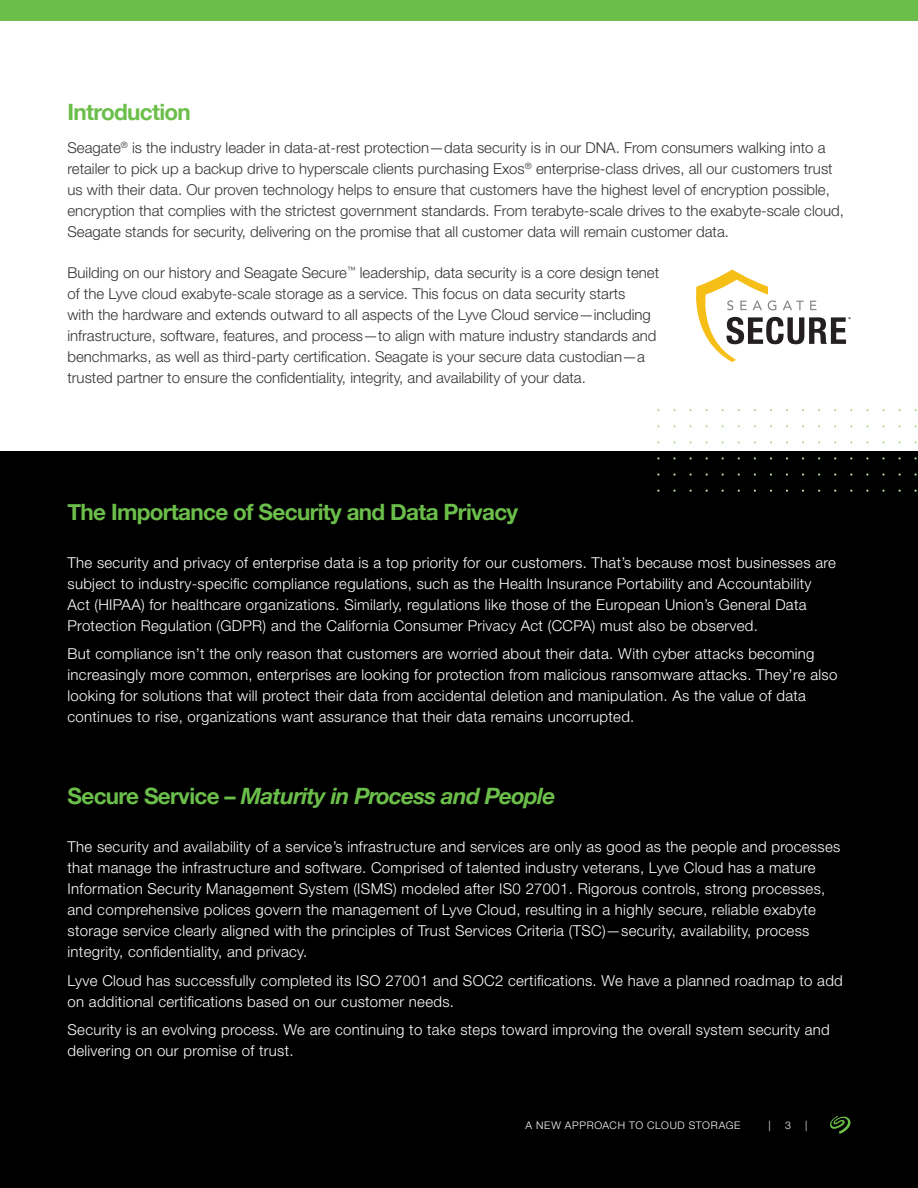
<style>
.page{position:relative;width:918px;height:1188px;background:#fff}
.page>*{position:absolute;margin:0;border:0;box-sizing:border-box;transform-origin:0 0}
.t1{font:700 22.5px "Helvetica Neue";letter-spacing:-.03em;color:#6bbe4a}
.t2{font:italic 700 22.5px "Helvetica Neue";letter-spacing:-.03em;color:#6bbe4a}
.t3{font:300 15px/21px "Helvetica Neue LT Std";letter-spacing:.02em;color:#fff}
.t4{font:300 15px/21px "Helvetica Neue LT Std";color:#333}
.t5{font:300 10.5px "Helvetica Neue LT Std";letter-spacing:.065em;color:#fff}
.s1{font-style:normal}
</style>
<div class="page">
<div style="left:0;top:451px;width:918px;height:737px;background:#000"></div>
<div style="left:0;top:0;width:918px;height:21px;background:#6bbe4a"></div>
<svg style="left:830px;top:1116px;width:21px;height:18px"></svg>
<svg style="left:696px;top:269px;width:150px;height:93px"></svg>
<h1 class="t1" style="left:68px;top:95px;width:125px">Introduction</h1>
<p class="t4" style="left:68px;top:137px;width:778px">Seagate<sup>®</sup> is the industry leader in data-at-rest protection—data security is in our DNA. From consumers walking into a retailer to pick up a backup drive to hyperscale clients purchasing Exos<sup>®</sup> enterprise-class drives, all our customers trust us with their data. Our proven technology helps to ensure that customers have the highest level of encryption possible, encryption that complies with the strictest government standards. From terabyte-scale drives to the exabyte-scale cloud, Seagate stands for security, delivering on the promise that all customer data will remain customer data.</p>
<p class="t4" style="left:67px;top:262px;width:593px">Building on our history and Seagate Secure<sup>™</sup> leadership, data security is a core design tenet of the Lyve cloud exabyte-scale storage as a service. This focus on data security starts<br>with the hardware and extends outward to all aspects of the Lyve Cloud service—including infrastructure, software, features, and process—to align with mature industry standards and benchmarks, as well as third-party certification. Seagate is your secure data custodian—a trusted partner to ensure the confidentiality, integrity, and availability of your data.</p>
<h1 class="t1" style="left:68px;top:494px;width:452px">The Importance of Security and Data Privacy</h1>
<p class="t3" style="left:68px;top:552px;width:770px">The security and privacy of enterprise data is a top priority for our customers. That’s because most businesses are subject to industry-specific compliance regulations, such as the Health Insurance Portability and Accountability Act (HIPAA) for healthcare organizations. Similarly, regulations like those of the European Union’s General Data Protection Regulation (GDPR) and the California Consumer Privacy Act (CCPA) must also be observed.</p>
<p class="t3" style="left:68px;top:643px;width:771px">But compliance isn’t the only reason that customers are worried about their data. With cyber attacks becoming increasingly more common, enterprises are looking for protection from malicious ransomware attacks. They’re also looking for solutions that will protect their data from accidental deletion and manipulation. As the value of data continues to rise, organizations want assurance that their data remains uncorrupted.</p>
<h1 class="t2" style="left:68px;top:778px;width:489px"><span class="s1">Secure Service –</span> Maturity in Process and People</h1>
<p class="t3" style="left:68px;top:836px;width:774px">The security and availability of a service’s infrastructure and services are only as good as the people and processes that manage the infrastructure and software. Comprised of talented industry veterans, Lyve Cloud has a mature Information Security Management System (ISMS) modeled after IS0 27001. Rigorous controls, strong processes, and comprehensive polices govern the management of Lyve Cloud, resulting in a highly secure, reliable exabyte storage service clearly aligned with the principles of Trust Services Criteria (TSC)—security, availability, process integrity, confidentiality, and privacy.</p>
<p class="t3" style="left:68px;top:970px;width:777px">Lyve Cloud has successfully completed its ISO 27001 and SOC2 certifications. We have a planned roadmap to add on additional certifications based on our customer needs.</p>
<p class="t3" style="left:68px;top:1019px;width:764px">Security is an evolving process. We are continuing to take steps toward improving the overall system security and delivering on our promise of trust.</p>
<p class="t5" style="left:526px;top:1118px;width:216px">A NEW APPROACH TO CLOUD STORAGE</p>
<p class="t5" style="left:769px;top:1118px;width:4px">|</p>
<p class="t5" style="left:785px;top:1118px;width:7px">3</p>
<p class="t5" style="left:805px;top:1118px;width:4px">|</p>
</div>
